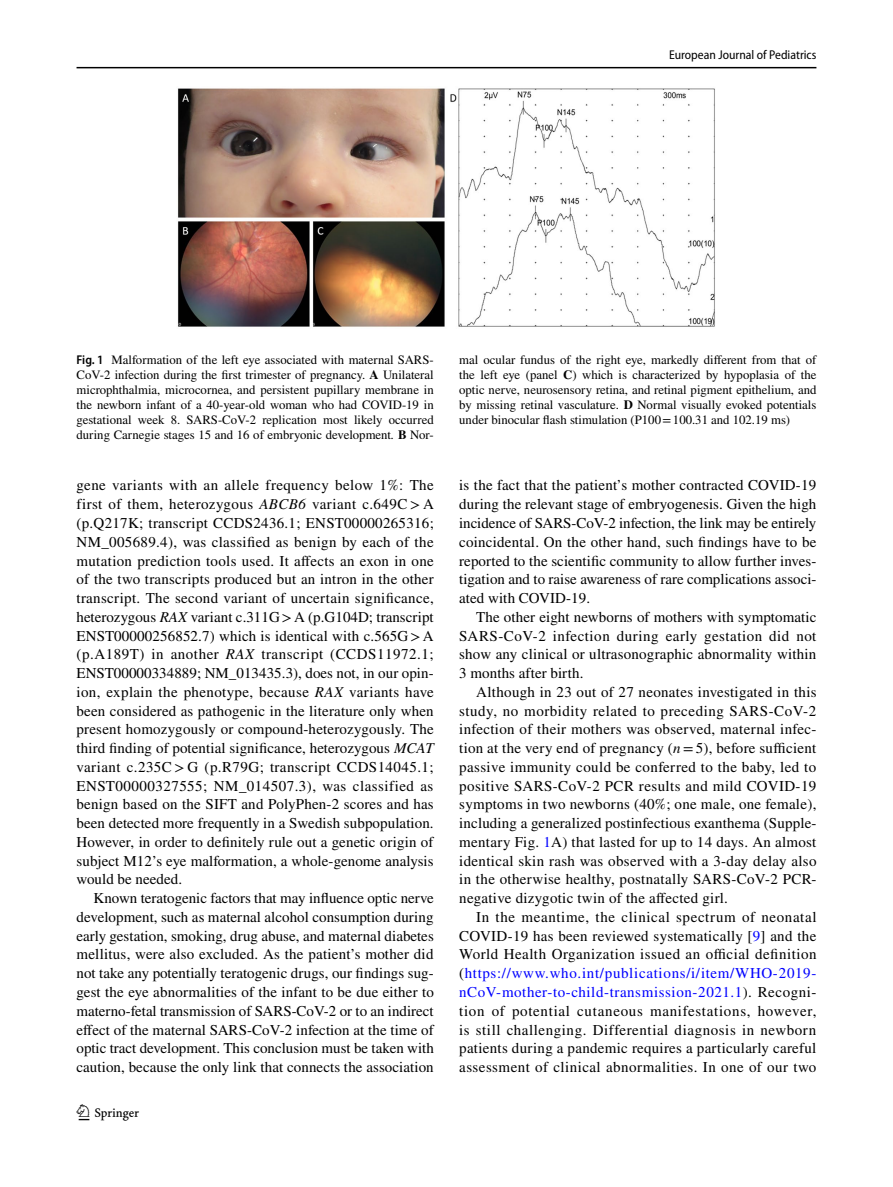
<style>
.page{position:relative;width:893px;height:1187px;background:#fff}
.page>*{position:absolute;margin:0;border:0;box-sizing:border-box;transform-origin:0 0}
.t1{font:22.5px "Springnew Regular 2";color:#000}
.t2{font:15px/18.8px "STIX";letter-spacing:.005em;color:#000;text-align:justify}
.t3{font:12.75px/15px "STIX";color:#000;text-align:justify}
.t4{font:semi-condensed 12.75px "Myriad Pro";color:#000}
.s1{font-family:"Myriad Pro";font-weight:600;font-stretch:semi-condensed}
.s2{font-weight:700}
.s3{font-style:italic}
.s4{color:#00f}
</style>
<div class="page">
<hr style="left:77px;top:67px;width:739px;height:1px;background:#000">
<img style="left:177px;top:88px;width:538px;height:239px">
<p class="t4" style="left:669px;top:48px;width:149px">European Journal of Pediatrics</p>
<p class="t3" style="left:77px;top:353px;width:359px"><span class="s1">Fig. 1</span> Malformation of the left eye associated with maternal SARS-CoV-2 infection during the first trimester of pregnancy. <span class="s2">A</span> Unilateral microphthalmia, microcornea, and persistent pupillary membrane in the newborn infant of a 40-year-old woman who had COVID-19 in gestational week 8. SARS-CoV-2 replication most likely occurred during Carnegie stages 15 and 16 of embryonic development<span class="s3">.</span> <span class="s2">B</span> Nor-</p>
<p class="t3" style="left:459px;top:353px;width:359px">mal ocular fundus of the right eye, markedly different from that of the left eye (panel <span class="s2">C</span>) which is characterized by hypoplasia of the optic nerve, neurosensory retina, and retinal pigment epithelium, and by missing retinal vasculature. <span class="s2">D</span> Normal visually evoked potentials under binocular flash stimulation (P100=100.31 and 102.19 ms)</p>
<p class="t2" style="left:77px;top:477px;width:359px">gene variants with an allele frequency below 1%: The first of them, heterozygous <span class="s3">ABCB6</span> variant c.649C &gt; A (p.Q217K; transcript CCDS2436.1; ENST00000265316; NM_005689.4), was classified as benign by each of the mutation prediction tools used. It affects an exon in one of the two transcripts produced but an intron in the other transcript. The second variant of uncertain significance, heterozygous <span class="s3">RAX</span> variant c.311G&gt;A (p.G104D; transcript ENST00000256852.7) which is identical with c.565G &gt;A (p.A189T) in another <span class="s3">RAX</span> transcript (CCDS11972.1; ENST00000334889; NM_013435.3), does not, in our opin&shy;ion, explain the phenotype, because <span class="s3">RAX</span> variants have been considered as pathogenic in the literature only when present homozygously or compound-heterozygously. The third finding of potential significance, heterozygous <span class="s3">MCAT </span>variant c.235C &gt; G (p.R79G; transcript CCDS14045.1; ENST00000327555; NM_014507.3), was classified as benign based on the SIFT and PolyPhen-2 scores and has been detected more frequently in a Swedish subpopulation.<br>However, in order to definitely rule out a genetic origin of subject M12’s eye malformation, a whole-genome analysis would be needed.</p>
<p class="t2" style="left:77px;top:889px;width:359px;text-indent:17px">Known teratogenic factors that may influence optic nerve development, such as maternal alcohol consumption during early gestation, smoking, drug abuse, and maternal diabetes mellitus, were also excluded. As the patient’s mother did not take any potentially teratogenic drugs, our findings sug&shy;gest the eye abnormalities of the infant to be due either to materno-fetal transmission of SARS-CoV-2 or to an indirect effect of the maternal SARS-CoV-2 infection at the time of optic tract development. This conclusion must be taken with caution, because the only link that connects the association</p>
<h1 class="t1" style="left:79px;top:1104px;width:62px">1 3</h1>
<p class="t2" style="left:459px;top:477px;width:359px">is the fact that the patient’s mother contracted COVID-19 during the relevant stage of embryogenesis. Given the high incidence of SARS-CoV-2 infection, the link may be entirely coincidental. On the other hand, such findings have to be reported to the scientific community to allow further inves&shy;tigation and to raise awareness of rare complications associ&shy;ated with COVID-19.</p>
<p class="t2" style="left:459px;top:608px;width:359px;text-indent:17px">The other eight newborns of mothers with symptomatic SARS-CoV-2 infection during early gestation did not show any clinical or ultrasonographic abnormality within 3 months after birth.</p>
<p class="t2" style="left:459px;top:683px;width:359px;text-indent:17px">Although in 23 out of 27 neonates investigated in this study, no morbidity related to preceding SARS-CoV-2 infection of their mothers was observed, maternal infec&shy;tion at the very end of pregnancy (<span class="s3">n</span>=5), before sufficient passive immunity could be conferred to the baby, led to positive SARS-CoV-2 PCR results and mild COVID-19 symptoms in two newborns (40%; one male, one female), including a generalized postinfectious exanthema (Supple&shy;mentary Fig. <span class="s4">1</span>A) that lasted for up to 14 days. An almost identical skin rash was observed with a 3-day delay also in the otherwise healthy, postnatally SARS-CoV-2 PCR&shy;negative dizygotic twin of the affected girl.</p>
<p class="t2" style="left:459px;top:908px;width:359px;text-indent:17px">In the meantime, the clinical spectrum of neonatal COVID-19 has been reviewed systematically [<span class="s4">9</span>] and the World Health Organization issued an official definition (<span class="s4">https://www.who.int/publications/i/item/WHO-2019- nCoV-mother-to-child-transmission-2021.1</span>). Recogni&shy;tion of potential cutaneous manifestations, however, is still challenging. Differential diagnosis in newborn patients during a pandemic requires a particularly careful assessment of clinical abnormalities. In one of our two</p>
</div>
